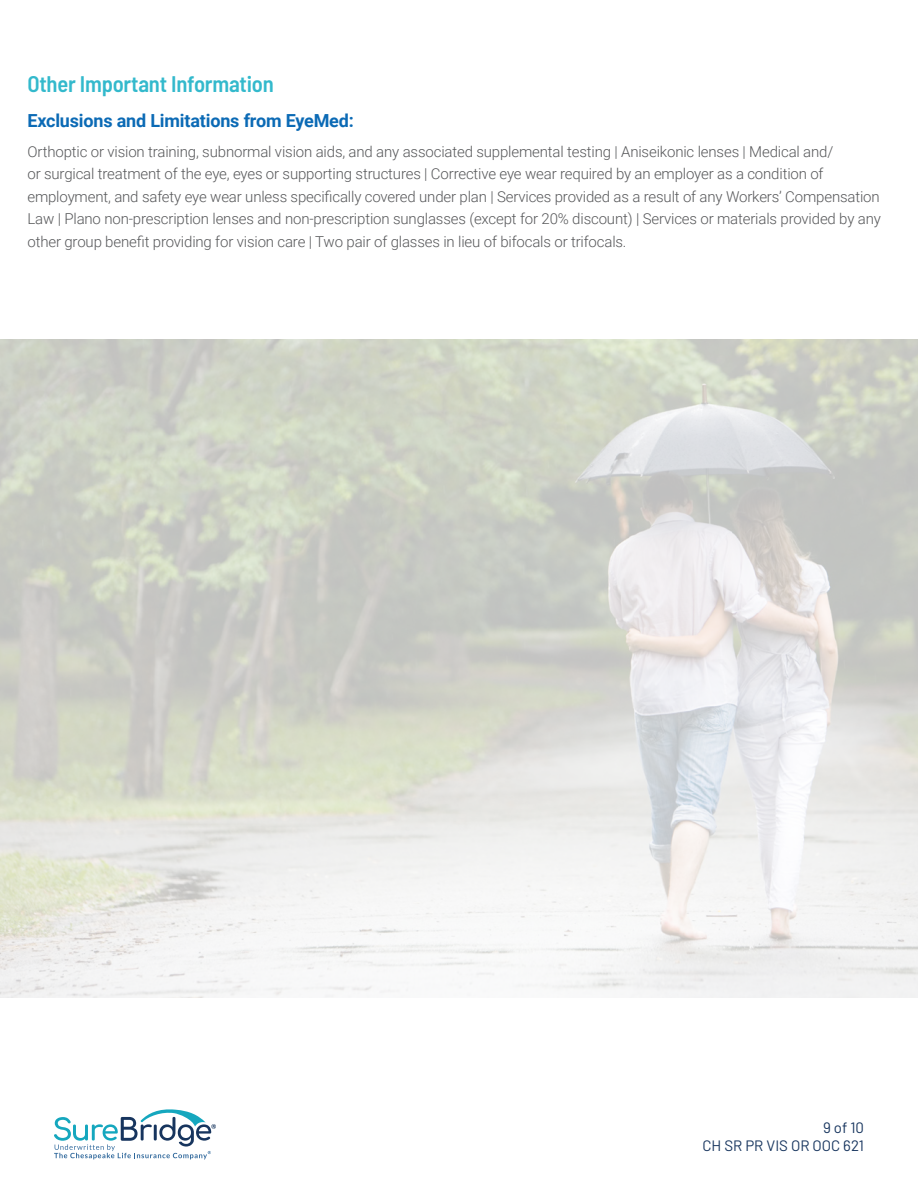
<style>
.page{position:relative;width:918px;height:1188px;background:#fff}
.page>*{position:absolute;margin:0;border:0;box-sizing:border-box;transform-origin:0 0}
.t1{font:600 semi-condensed 22.5px "Barlow";letter-spacing:-.01em;color:#33b9cc}
.SB_Plan_Info_Header{font:700 18px "Roboto";letter-spacing:-.01em;color:#0b6ab5}
.SB_Plan_Info{font:300 15px/22.5px "Roboto";letter-spacing:-.01em;color:#57585a}
.t2{font:15px/18px "Barlow";color:#17355e;text-align:right}
</style>
<div class="page">
<svg style="left:54px;top:1109px;width:162px;height:50px"></svg>
<img style="left:0;top:339px;width:918px;height:659px">
<p class="t1" style="left:27px;top:70px;width:248px">Other Important Information</p>
<p class="SB_Plan_Info_Header" style="left:27px;top:108px;width:328px">Exclusions and Limitations from EyeMed:</p>
<p class="SB_Plan_Info" style="left:27px;top:139px;width:855px">Orthoptic or vision training, subnormal vision aids, and any associated supplemental testing | Aniseikonic lenses | Medical and/<br>or surgical treatment of the eye, eyes or supporting structures | Corrective eye wear required by an employer as a condition of employment, and safety eye wear unless specifically covered under plan | Services provided as a result of any Workers’ Compensation Law | Plano non-prescription lenses and non-prescription sunglasses (except for 20% discount) | Services or materials provided by any other group benefit providing for vision care | Two pair of glasses in lieu of bifocals or trifocals.</p>
<p class="t2" style="left:703px;top:1118px;width:163px">9 of 10<br>CH SR PR VIS OR OOC 621</p>
</div>
